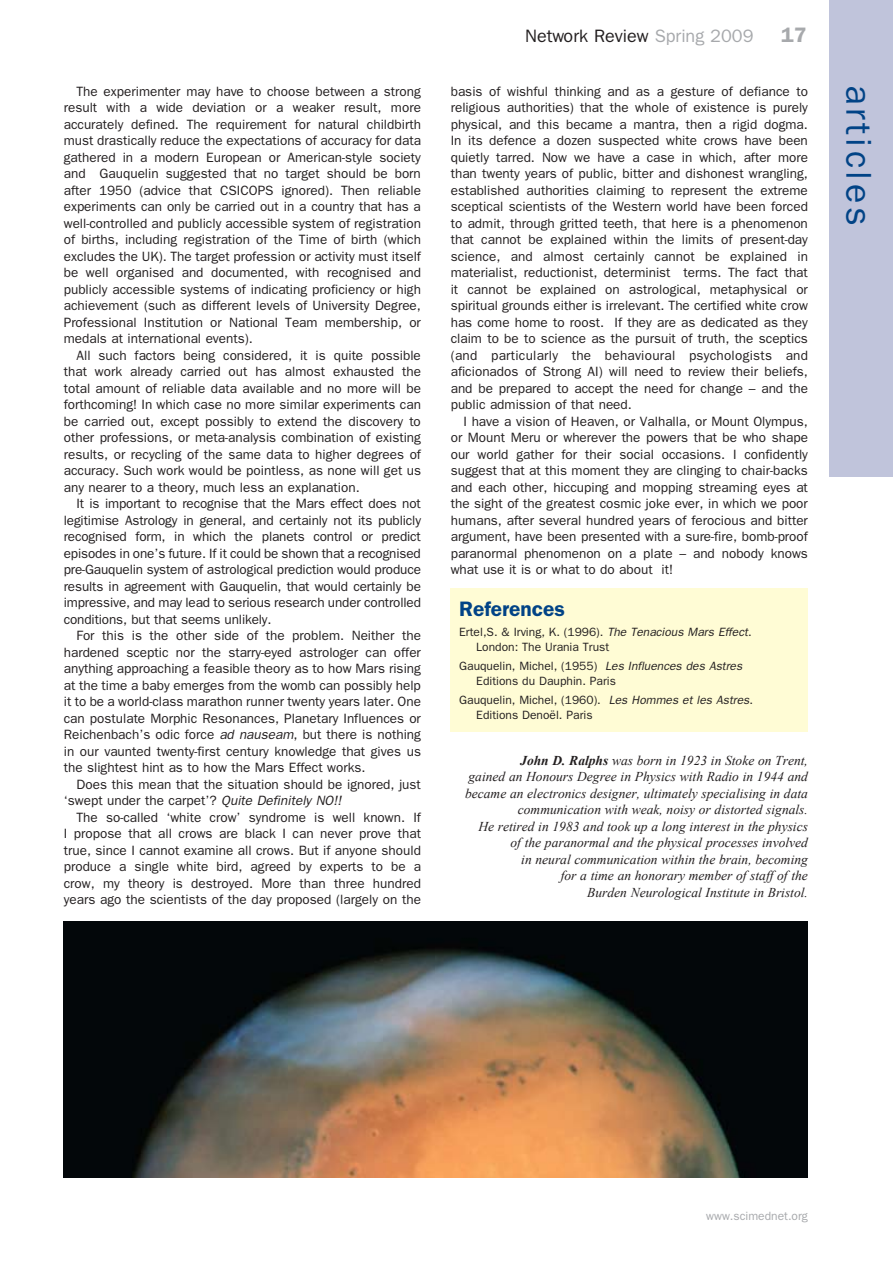
<style>
.page{position:relative;width:893px;height:1263px;background:#fff}
.page>*{position:absolute;margin:0;border:0;box-sizing:border-box;transform-origin:0 0}
.t1{font:36px "Franklin Gothic";letter-spacing:.1em;color:#014386}
.t2{font:600 21px "Franklin Gothic";color:#014386}
.t3{font:600 21px "Franklin Gothic";color:#a7a9ac}
.t4{font:18px "Franklin Gothic";color:#231f20}
.t5{font:13.5px/16.5px "Franklin Gothic";color:#231f20;text-align:justify}
.t6{font:italic 13.5px/16.5px "Times New Roman";color:#231f20;text-align:right}
.t7{font:12px/15px "Franklin Gothic";color:#231f20}
.t8{font:12px "Franklin Gothic";color:#a7a9ac}
.s1{font-style:italic}
.s2{color:#a7a9ac}
.s3{font-weight:700}
</style>
<div class="page">
<div style="left:450px;top:588px;width:358px;height:144px;background:#fffcd5"></div>
<div style="left:829px;top:0;width:64px;height:476px;background:#c0c4db"></div>
<img style="left:64px;top:921px;width:744px;height:257px">
<p class="t5" style="left:64px;top:83px;width:359px;text-indent:13px">The experimenter may have to choose between a strong result with a wide deviation or a weaker result, more accurately defined. The requirement for natural childbirth must drastically reduce the expectations of accuracy for data gathered in a modern European or American-style society and Gauquelin suggested that no target should be born after 1950 (advice that CSICOPS ignored). Then reliable experiments can only be carried out in a country that has a well-controlled and publicly accessible system of registration of births, including registration of the Time of birth (which excludes the UK). The target profession or activity must itself be well organised and documented, with recognised and publicly accessible systems of indicating proficiency or high achievement (such as different levels of University Degree, Professional Institution or National Team membership, or medals at international events).</p>
<p class="t5" style="left:64px;top:347px;width:359px;text-indent:13px">All such factors being considered, it is quite possible that work already carried out has almost exhausted the total amount of reliable data available and no more will be forthcoming! In which case no more similar experiments can be carried out, except possibly to extend the discovery to other professions, or meta-analysis combination of existing results, or recycling of the same data to higher degrees of accuracy. Such work would be pointless, as none will get us any nearer to a theory, much less an explanation.</p>
<p class="t5" style="left:64px;top:495px;width:359px;text-indent:13px">It is important to recognise that the Mars effect does not legitimise Astrology in general, and certainly not its publicly recognised form, in which the planets control or predict episodes in one’s future. If it could be shown that a recognised pre-Gauquelin system of astrological prediction would produce results in agreement with Gauquelin, that would certainly be impressive, and may lead to serious research under controlled conditions, but that seems unlikely.</p>
<p class="t5" style="left:64px;top:627px;width:359px;text-indent:13px">For this is the other side of the problem. Neither the hardened sceptic nor the starry-eyed astrologer can offer anything approaching a feasible theory as to how Mars rising at the time a baby emerges from the womb can possibly help it to be a world-class marathon runner twenty years later. One can postulate Morphic Resonances, Planetary Influences or Reichenbach’s odic force <span class="s1">ad nauseam</span>, but there is nothing in our vaunted twenty-first century knowledge that gives us the slightest hint as to how the Mars Effect works.</p>
<p class="t5" style="left:64px;top:776px;width:359px;text-indent:13px">Does this mean that the situation should be ignored, just ‘swept under the carpet’? <span class="s1">Quite Definitely NO!!</span></p>
<p class="t5" style="left:64px;top:809px;width:359px;text-indent:13px">The so-called ‘white crow’ syndrome is well known. If I propose that all crows are black I can never prove that true, since I cannot examine all crows. But if anyone should produce a single white bird, agreed by experts to be a crow, my theory is destroyed. More than three hundred years ago the scientists of the day proposed (largely on the</p>
<h3 class="t4" style="left:525px;top:26px;width:230px">Network Review <span class="s2">Spring 2009</span></h3>
<h2 class="t3" style="left:781px;top:23px;width:27px">17</h2>
<p class="t5" style="left:451px;top:83px;width:359px">basis of wishful thinking and as a gesture of defiance to religious authorities) that the whole of existence is purely physical, and this became a mantra, then a rigid dogma.<br>In its defence a dozen suspected white crows have been quietly tarred. Now we have a case in which, after more than twenty years of public, bitter and dishonest wrangling, established authorities claiming to represent the extreme sceptical scientists of the Western world have been forced to admit, through gritted teeth, that here is a phenomenon that cannot be explained within the limits of present-day science, and almost certainly cannot be explained in materialist, reductionist, determinist terms. The fact that it cannot be explained on astrological, metaphysical or spiritual grounds either is irrelevant. The certified white crow has come home to roost. If they are as dedicated as they claim to be to science as the pursuit of truth, the sceptics (and particularly the behavioural psychologists and aficionados of Strong AI) will need to review their beliefs, and be prepared to accept the need for change – and the public admission of that need.</p>
<p class="t5" style="left:451px;top:413px;width:359px;text-indent:13px">I have a vision of Heaven, or Valhalla, or Mount Olympus, or Mount Meru or wherever the powers that be who shape our world gather for their social occasions. I confidently suggest that at this moment they are clinging to chair-backs and each other, hiccuping and mopping streaming eyes at the sight of the greatest cosmic joke ever, in which we poor humans, after several hundred years of ferocious and bitter argument, have been presented with a sure-fire, bomb-proof paranormal phenomenon on a plate – and nobody knows what use it is or what to do about it!</p>
<h2 class="t2" style="left:459px;top:597px;width:107px">References</h2>
<p class="t7" style="left:476px;top:624px;width:277px;text-indent:-17px">Ertel,S. &amp; Irving, K. (1996). <span class="s1">The Tenacious Mars Effect</span>.<br>London: The Urania Trust</p>
<p class="t7" style="left:476px;top:658px;width:268px;text-indent:-17px">Gauquelin, Michel, (1955) <span class="s1">Les Influences des Astres<br></span>Editions du Dauphin. Paris</p>
<p class="t7" style="left:476px;top:692px;width:278px;text-indent:-17px">Gauquelin, Michel, (1960). <span class="s1">Les Hommes et les Astres</span>.<br>Editions Denoël. Paris</p>
<p class="t6" style="left:465px;top:752px;width:344px"><span class="s3">John D. Ralphs</span> was born in 1923 in Stoke on Trent,<br>gained an Honours Degree in Physics with Radio in 1944 and became an electronics designer, ultimately specialising in data communication with weak, noisy or distorted signals.<br>He retired in 1983 and took up a long interest in the physics of the paranormal and the physical processes involved<br>in neural communication within the brain, becoming<br>for a time an honorary member of staff of the<br>Burden Neurological Institute in Bristol.</p>
<h1 class="t1" style="left:879px;top:85px;width:142px;rotate:90deg">articles</h1>
<p class="t8" style="left:706px;top:1209px;width:103px">www.scimednet.org</p>
</div>
